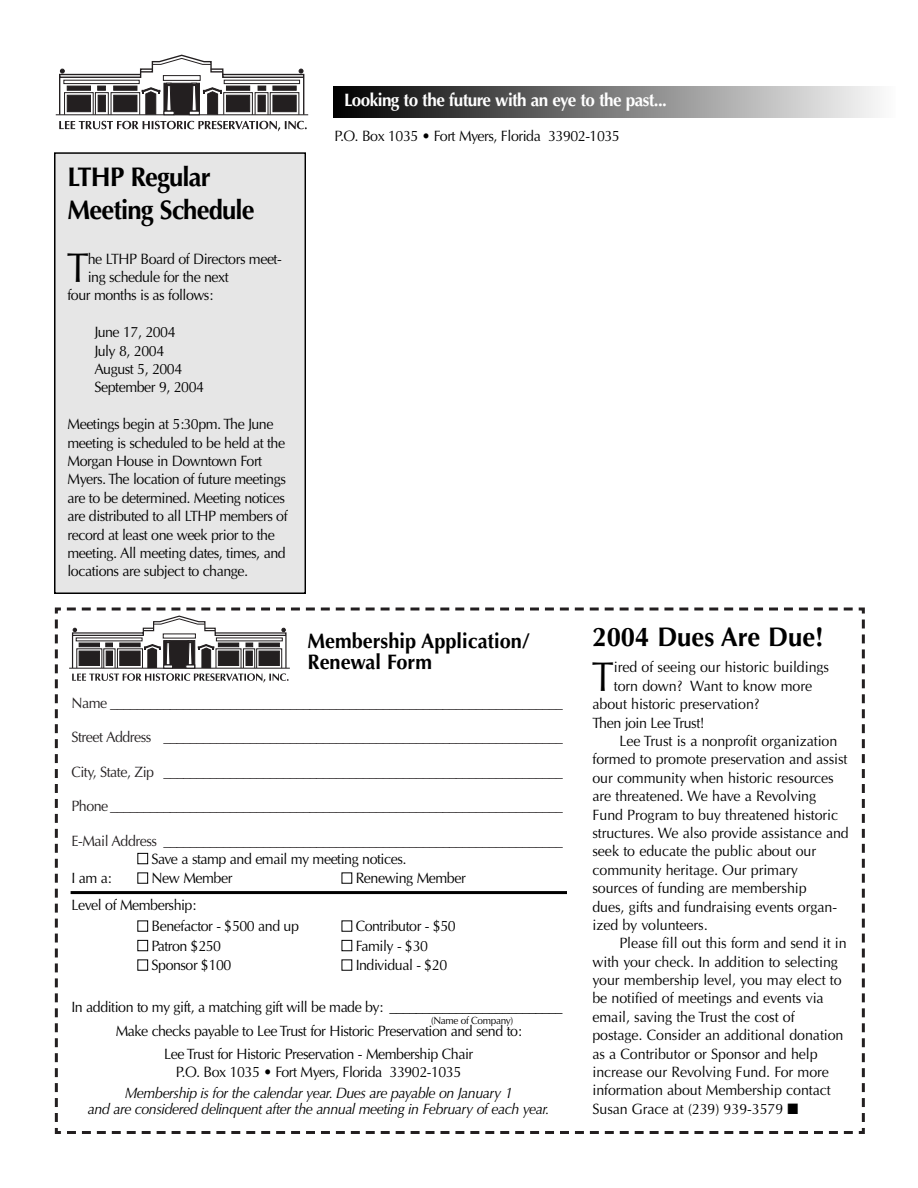
<style>
.page{position:relative;width:918px;height:1188px;background:#fff}
.page>*{position:absolute;margin:0;border:0;box-sizing:border-box;transform-origin:0 0}
.t1{font:42px "Optima";color:#000;scale:.95 1}
.t2{font:700 27px/33.2px "Optima";letter-spacing:-.035em;color:#000;scale:.95 1}
.t3{font:700 27px "Optima";color:#000;scale:.95 1}
.t4{font:700 21px/21px "Optima";color:#000;scale:.95 1}
.t5{font:700 18px "Optima";letter-spacing:-.035em;color:#fff;scale:.95 1}
.t6{font:15px/18.5px "Optima";letter-spacing:-.035em;color:#000;scale:.95 1}
.t7{font:15px "Optima";letter-spacing:-.005em;color:#000;scale:.95 1}
.t8{font:15px "Optima";letter-spacing:-.035em;color:#231f20;scale:.95 1}
.t9{font:italic 15px/16.5px "Optima";letter-spacing:-.035em;color:#000;text-align:center;scale:.95 1}
.t10{font:10.5px "Optima";letter-spacing:-.035em;color:#000;scale:.95 1}
.s1{color:#fff}
</style>
<div class="page">
<svg style="left:55px;top:608px;width:810px;height:526px"></svg>
<hr style="left:71px;top:891px;width:496px;height:3px;background:#000">
<hr style="left:56px;top:114px;width:252px;height:1px;background:#231f20">
<svg style="left:58px;top:54px;width:249px;height:77px"></svg>
<div style="left:333px;top:86px;width:563px;height:32px;background:linear-gradient(to right,#000,#fcfcfc)"></div>
<div style="left:56px;top:154px;width:248px;height:438px;background:#e6e6e6"></div>
<div style="left:54px;top:152px;width:252px;height:442px;border:2px solid #000"></div>
<p class="t5" style="left:344px;top:93px;width:341px">Looking to the future with an eye to the past...</p>
<h2 class="t2" style="left:68px;top:163px;width:198px">LTHP Regular<br>Meeting Schedule</h2>
<h1 class="t1" style="left:67px;top:250px;width:25px">T</h1>
<p class="t6" style="left:88px;top:251px;width:206px">he LTHP Board of Directors meet-</p>
<p class="t6" style="left:88px;top:269px;width:150px">ing schedule for the next</p>
<p class="t6" style="left:67px;top:288px;width:155px">four months is as follows:</p>
<p class="t6" style="left:94px;top:324px;width:117px">June 17, 2004<br>July 8, 2004<br>August 5, 2004<br>September 9, 2004</p>
<p class="t6" style="left:67px;top:416px;width:233px">Meetings begin at 5:30pm. The June meeting is scheduled to be held at the Morgan House in Downtown Fort Myers. The location of future meetings are to be determined. Meeting notices are distributed to all LTHP members of record at least one week prior to the meeting. All meeting dates, times, and locations are subject to change.</p>
<p class="t6" style="left:334px;top:128px;width:302px">P.O. Box 1035 • Fort Myers, Florida 33902-1035</p>
<h3 class="t4" style="left:308px;top:632px;width:235px">Membership Application/<br>Renewal Form</h3>
<p class="t8" style="left:71px;top:696px;width:519px">Name ____________________________________________________________________</p>
<p class="t8" style="left:71px;top:731px;width:519px">Street Address ____________________________________________________________</p>
<p class="t8" style="left:71px;top:765px;width:519px">City, State, Zip ____________________________________________________________</p>
<p class="t8" style="left:71px;top:800px;width:519px">Phone ____________________________________________________________________</p>
<p class="t8" style="left:71px;top:834px;width:519px">E-Mail Address ____________________________________________________________</p>
<p class="t6" style="left:137px;top:851px;width:285px"><span class="s1">■</span> Save a stamp and email my meeting notices.</p>
<p class="t6" style="left:71px;top:870px;width:43px">I am a:</p>
<p class="t6" style="left:137px;top:870px;width:102px"><span class="s1">■</span> New Member</p>
<p class="t6" style="left:341px;top:870px;width:132px"><span class="s1">■</span> Renewing Member</p>
<p class="t6" style="left:71px;top:897px;width:133px">Level of Membership:</p>
<p class="t6" style="left:137px;top:918px;width:172px"><span class="s1">■</span> Benefactor - $500 and up</p>
<p class="t6" style="left:341px;top:918px;width:122px"><span class="s1">■</span> Contributor - $50</p>
<p class="t6" style="left:137px;top:938px;width:90px"><span class="s1">■</span> Patron $250</p>
<p class="t6" style="left:341px;top:938px;width:93px"><span class="s1">■</span> Family - $30</p>
<p class="t6" style="left:137px;top:957px;width:101px"><span class="s1">■</span> Sponsor $100</p>
<p class="t6" style="left:341px;top:957px;width:113px"><span class="s1">■</span> Individual - $20</p>
<p class="t6" style="left:71px;top:999px;width:519px">In addition to my gift, a matching gift will be made by: __________________________</p>
<p class="t10" style="left:431px;top:1016px;width:88px">(Name of Company)</p>
<p class="t6" style="left:116px;top:1021px;width:429px;line-height:22.5px;text-align:center">Make checks payable to Lee Trust for Historic Preservation and send to:<br>Lee Trust for Historic Preservation - Membership Chair</p>
<p class="t6" style="left:176px;top:1064px;width:302px">P.O. Box 1035 • Fort Myers, Florida 33902-1035</p>
<p class="t9" style="left:88px;top:1086px;width:488px">Membership is for the calendar year. Dues are payable on January 1<br>and are considered delinquent after the annual meeting in February of each year.</p>
<h2 class="t3" style="left:592px;top:626px;width:245px">2004 Dues Are Due!</h2>
<h1 class="t1" style="left:592px;top:659px;width:25px">T</h1>
<p class="t7" style="left:614px;top:661px;width:228px">ired of seeing our historic buildings</p>
<p class="t7" style="left:614px;top:680px;width:210px">torn down? Want to know more</p>
<p class="t7" style="left:592px;top:698px;width:177px">about historic preservation?</p>
<p class="t6" style="left:592px;top:715px;width:120px">Then join Lee Trust!</p>
<p class="t7" style="left:619px;top:735px;width:231px">Lee Trust is a nonprofit organization</p>
<p class="t7" style="left:592px;top:753px;width:270px">formed to promote preservation and assist</p>
<p class="t7" style="left:592px;top:771px;width:256px">our community when historic resources</p>
<p class="t7" style="left:592px;top:790px;width:237px">are threatened. We have a Revolving</p>
<p class="t7" style="left:592px;top:808px;width:260px">Fund Program to buy threatened historic</p>
<p class="t7" style="left:592px;top:827px;width:271px">structures. We also provide assistance and</p>
<p class="t7" style="left:592px;top:845px;width:237px">seek to educate the public about our</p>
<p class="t7" style="left:592px;top:863px;width:218px">community heritage. Our primary</p>
<p class="t7" style="left:592px;top:882px;width:227px">sources of funding are membership</p>
<p class="t7" style="left:592px;top:900px;width:259px">dues, gifts and fundraising events organ-</p>
<p class="t7" style="left:592px;top:919px;width:123px">ized by volunteers.</p>
<p class="t7" style="left:619px;top:937px;width:241px">Please fill out this form and send it in</p>
<p class="t7" style="left:592px;top:955px;width:260px">with your check. In addition to selecting</p>
<p class="t7" style="left:592px;top:974px;width:264px">your membership level, you may elect to</p>
<p class="t7" style="left:592px;top:992px;width:245px">be notified of meetings and events via</p>
<p class="t7" style="left:592px;top:1011px;width:214px">email, saving the Trust the cost of</p>
<p class="t7" style="left:592px;top:1029px;width:266px">postage. Consider an additional donation</p>
<p class="t7" style="left:592px;top:1047px;width:239px">as a Contributor or Sponsor and help</p>
<p class="t7" style="left:592px;top:1066px;width:250px">increase our Revolving Fund. For more</p>
<p class="t7" style="left:592px;top:1084px;width:252px">information about Membership contact</p>
<p class="t7" style="left:592px;top:1103px;width:218px">Susan Grace at (239) 939-3579 ■</p>
</div>
